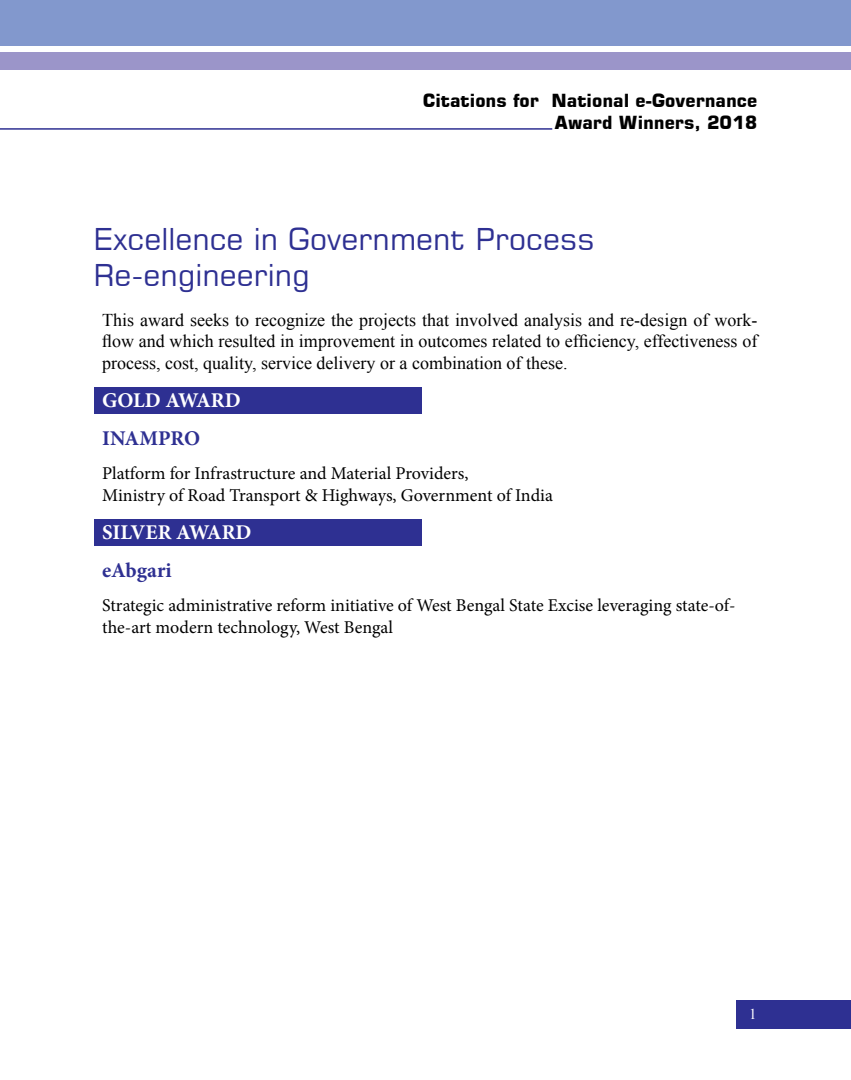
<style>
.page{position:relative;width:851px;height:1080px;background:#fff}
.page>*{position:absolute;margin:0;border:0;box-sizing:border-box;transform-origin:0 0}
.t1{font:30px/36px "Square 721 BT";color:#2e3092}
.t2{font:700 21px/38px "Minion Pro";color:#fff}
.t3{font:18px/21.6px "Times New Roman";color:#000;text-align:justify}
.t4{font:18px/21.6px "Minion Pro";color:#000}
.t5{font:700 18px/21.6px "Square 721 BT";color:#000;text-align:right}
.t6{font:15px "Times New Roman";color:#fff}
.s1{color:#2e3092}
</style>
<div class="page">
<div style="left:736px;top:1000px;width:114px;height:28px;background:#2e3092"></div>
<div style="left:0;top:0;width:850px;height:46px;background:#8298cd"></div>
<div style="left:0;top:52px;width:850px;height:17px;background:#9b95c9"></div>
<hr style="left:0;top:128px;width:552px;height:2px;background:#2e3092">
<div style="left:94px;top:387px;width:328px;height:26px;background:#2e3092"></div>
<div style="left:94px;top:519px;width:328px;height:27px;background:#2e3092"></div>
<p class="t5" style="left:422px;top:90px;width:336px">Citations for National e-Governance<br>Award Winners, 2018</p>
<p class="t1" style="left:94px;top:220px;width:503px">Excellence in Government Process<br>Re-engineering</p>
<p class="t3" style="left:102px;top:309px;width:656px">This award seeks to recognize the projects that involved analysis and re-design of work&shy;flow and which resulted in improvement in outcomes related to efficiency, effectiveness of process, cost, quality, service delivery or a combination of these.</p>
<p class="t2" style="left:102px;top:381px;width:140px">GOLD AWARD<br><span class="s1">INAMPRO</span></p>
<p class="t4" style="left:102px;top:463px;width:452px">Platform for Infrastructure and Material Providers,<br>Ministry of Road Transport &amp; Highways, Government of India</p>
<p class="t2" style="left:102px;top:513px;width:151px">SILVER AWARD <span class="s1">eAbgari</span></p>
<p class="t4" style="left:102px;top:595px;width:634px">Strategic administrative reform initiative of West Bengal State Excise leveraging state-of&shy;the-art modern technology, West Bengal</p>
<p class="t6" style="left:749px;top:1004px;width:9px">1</p>
</div>
